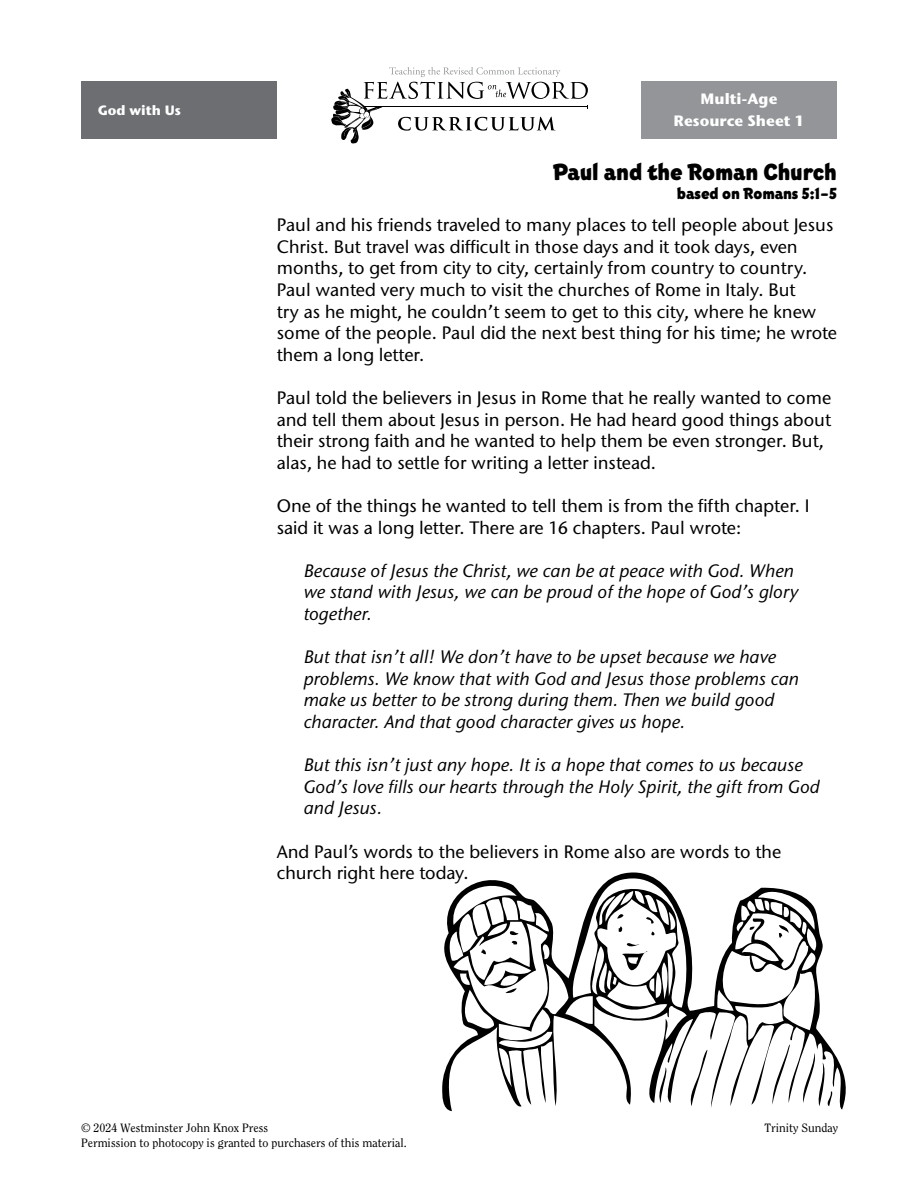
<style>
.page{position:relative;width:918px;height:1188px;background:#fff}
.page>*{position:absolute;margin:0;border:0;box-sizing:border-box;transform-origin:0 0}
.t1{font:24px "Eborg ITC Std";letter-spacing:-.01em;color:#000}
.t2{font:500 18px/21.6px "Stone Sans ITC Std";color:#000}
.t3{font:italic 500 18px/21.6px "Stone Sans ITC Std";color:#000}
.t4{font:16.5px "Eborg ITC Std";letter-spacing:-.005em;color:#000}
.t5{font:700 15px/22.5px "Stone Sans ITC Std";color:#fff;text-align:center}
.t6{font:700 13.5px "Stone Sans ITC Std";color:#fff}
.t7{font:12px "Clearface Std";color:#000}
</style>
<div class="page">
<div style="left:641px;top:81px;width:196px;height:57px;background:#939598"></div>
<svg style="left:331px;top:67px;width:257px;height:77px"></svg>
<div style="left:81px;top:81px;width:196px;height:57px;background:#6d6e71"></div>
<svg style="left:442px;top:872px;width:404px;height:239px"></svg>
<svg style="left:617px;top:912px;width:42px;height:58px"></svg>
<svg style="left:772px;top:1039px;width:20px;height:66px"></svg>
<svg style="left:688px;top:1046px;width:21px;height:60px"></svg>
<svg style="left:656px;top:1067px;width:13px;height:36px"></svg>
<svg style="left:801px;top:1053px;width:34px;height:53px"></svg>
<p class="t6" style="left:98px;top:101px;width:84px">God with Us</p>
<p class="t5" style="left:674px;top:87px;width:133px">Multi-Age<br>Resource Sheet 1</p>
<h1 class="t1" style="left:553px;top:158px;width:285px">Paul and the Roman Church</h1>
<p class="t4" style="left:677px;top:185px;width:162px">based on Romans 5:1–5</p>
<p class="t2" style="left:277px;top:214px;width:562px">Paul and his friends traveled to many places to tell people about Jesus Christ. But travel was difficult in those days and it took days, even months, to get from city to city, certainly from country to country.<br>Paul wanted very much to visit the churches of Rome in Italy. But<br>try as he might, he couldn’t seem to get to this city, where he knew some of the people. Paul did the next best thing for his time; he wrote them a long letter.</p>
<p class="t2" style="left:277px;top:387px;width:556px">Paul told the believers in Jesus in Rome that he really wanted to come and tell them about Jesus in person. He had heard good things about their strong faith and he wanted to help them be even stronger. But, alas, he had to settle for writing a letter instead.</p>
<p class="t2" style="left:277px;top:495px;width:534px">One of the things he wanted to tell them is from the fifth chapter. I said it was a long letter. There are 16 chapters. Paul wrote:</p>
<p class="t3" style="left:304px;top:560px;width:496px">Because of Jesus the Christ, we can be at peace with God. When we stand with Jesus, we can be proud of the hope of God’s glory together.</p>
<p class="t3" style="left:304px;top:646px;width:497px">But that isn’t all! We don’t have to be upset because we have problems. We know that with God and Jesus those problems can make us better to be strong during them. Then we build good character. And that good character gives us hope.</p>
<p class="t3" style="left:304px;top:754px;width:518px">But this isn’t just any hope. It is a hope that comes to us because<br>God’s love fills our hearts through the Holy Spirit, the gift from God and Jesus.</p>
<p class="t2" style="left:277px;top:840px;width:506px">And Paul’s words to the believers in Rome also are words to the church right here today.</p>
<p class="t7" style="left:81px;top:1121px;width:189px">© 2024 Westminster John Knox Press</p>
<p class="t7" style="left:764px;top:1121px;width:75px">Trinity Sunday</p>
<p class="t7" style="left:81px;top:1135px;width:327px">Permission to photocopy is granted to purchasers of this material.</p>
</div>
